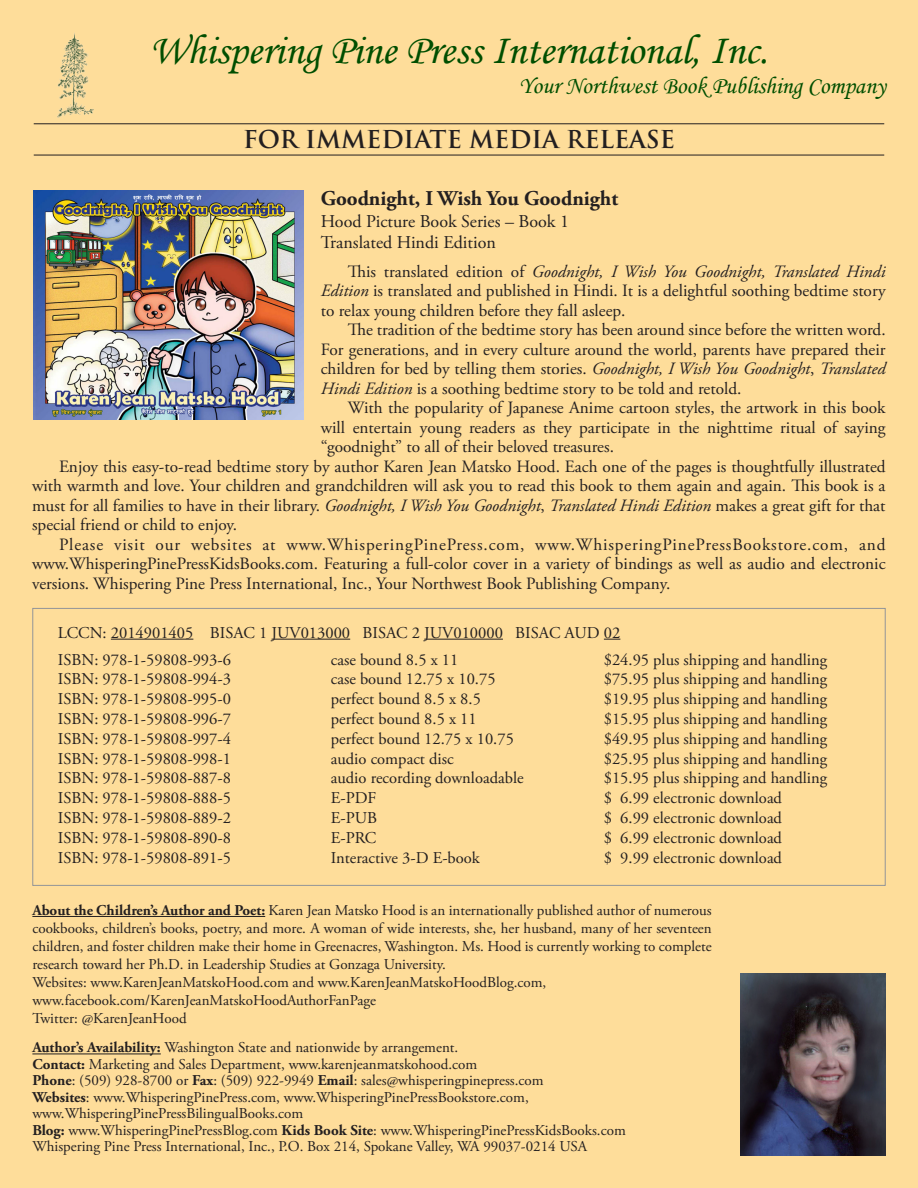
<style>
.page{position:relative;width:918px;height:1188px;background:#fedd9a}
.page>*{position:absolute;margin:0;border:0;box-sizing:border-box;transform-origin:0 0}
.t1{font:42px "Monotype Corsiva";color:#004e00}
.t2{font:24px "Monotype Corsiva";color:#004e00}
.t3{font:700 24px "Trajan Pro";color:#231f20}
.t4{font:700 21px "Adobe Garamond Pro";color:#231f20}
.t5{font:18px "Adobe Garamond Pro";color:#231f20}
.t6{font:17.25px/19.5px "Adobe Garamond Pro";color:#231f20;text-align:justify}
.t7{font:16.5px "Adobe Garamond Pro";color:#231f20}
.t8{font:15px/18px "Adobe Garamond Pro";color:#231f20}
.s1{font-style:italic}
.s2{font-weight:700}
</style>
<div class="page">
<hr style="left:111px;top:639px;width:82px;height:1px;background:#231f20">
<hr style="left:272px;top:639px;width:78px;height:1px;background:#231f20">
<hr style="left:424px;top:639px;width:79px;height:1px;background:#231f20">
<svg style="left:604px;top:639px;width:16px;height:1px"></svg>
<img style="left:57px;top:33px;width:37px;height:85px">
<img style="left:741px;top:974px;width:145px;height:182px">
<hr style="left:32px;top:916px;width:233px;height:1px;background:#231f20">
<hr style="left:32px;top:1054px;width:129px;height:1px;background:#231f20">
<hr style="left:34px;top:123px;width:850px;height:1px;background:#231f20">
<hr style="left:34px;top:155px;width:850px;height:1px;background:#231f20">
<img style="left:34px;top:191px;width:270px;height:228px">
<p class="t1" style="left:150px;top:25px;width:620px">Whispering Pine Press International, Inc.</p>
<p class="t2" style="left:519px;top:72px;width:368px">Your Northwest Book Publishing Company</p>
<p class="t3" style="left:243px;top:124px;width:433px">FOR IMMEDIATE MEDIA RELEASE</p>
<p class="t4" style="left:321px;top:186px;width:299px">Goodnight, I Wish You Goodnight</p>
<p class="t5" style="left:321px;top:210px;width:250px">Hood Picture Book Series – Book 1</p>
<p class="t5" style="left:321px;top:232px;width:177px">Translated Hindi Edition</p>
<p class="t6" style="left:321px;top:262px;width:566px;text-indent:27px">This translated edition of <span class="s1">Goodnight, I Wish You Goodnight, Translated Hindi Edition</span> is translated and published in Hindi. It is a delightful soothing bedtime story to relax young children before they fall asleep.</p>
<p class="t6" style="left:321px;top:321px;width:566px;text-indent:27px">The tradition of the bedtime story has been around since before the written word.<br>For generations, and in every culture around the world, parents have prepared their children for bed by telling them stories. <span class="s1">Goodnight, I Wish You Goodnight</span>, <span class="s1">Translated Hindi Edition</span> is a soothing bedtime story to be told and retold.</p>
<p class="t6" style="left:321px;top:399px;width:566px;text-indent:27px">With the popularity of Japanese Anime cartoon styles, the artwork in this book will entertain young readers as they participate in the nighttime ritual of saying “goodnight” to all of their beloved treasures.</p>
<p class="t6" style="left:32px;top:457px;width:855px;text-indent:27px">Enjoy this easy-to-read bedtime story by author Karen Jean Matsko Hood. Each one of the pages is thoughtfully illustrated with warmth and love. Your children and grandchildren will ask you to read this book to them again and again. This book is a must for all families to have in their library. <span class="s1">Goodnight, I Wish You Goodnight</span>, <span class="s1">Translated Hindi Edition</span> makes a great gift for that special friend or child to enjoy.</p>
<p class="t6" style="left:32px;top:535px;width:855px;text-indent:27px">Please visit our websites at www.WhisperingPinePress.com, www.WhisperingPinePressBookstore.com, and www.WhisperingPinePressKidsBooks.com. Featuring a full-color cover in a variety of bindings as well as audio and electronic versions. Whispering Pine Press International, Inc., Your Northwest Book Publishing Company.</p>
<p class="t7" style="left:58px;top:622px;width:564px">LCCN: 2014901405 BISAC 1 JUV013000 BISAC 2 JUV010000 BISAC AUD 02</p>
<p class="t7" style="left:58px;top:649px;width:175px">ISBN: 978-1-59808-993-6</p>
<p class="t7" style="left:331px;top:649px;width:129px">case bound 8.5 x 11</p>
<p class="t7" style="left:604px;top:649px;width:225px">$24.95 plus shipping and handling</p>
<p class="t7" style="left:58px;top:669px;width:175px">ISBN: 978-1-59808-994-3</p>
<p class="t7" style="left:331px;top:669px;width:166px">case bound 12.75 x 10.75</p>
<p class="t7" style="left:604px;top:669px;width:225px">$75.95 plus shipping and handling</p>
<p class="t7" style="left:58px;top:689px;width:175px">ISBN: 978-1-59808-995-0</p>
<p class="t7" style="left:331px;top:689px;width:152px">perfect bound 8.5 x 8.5</p>
<p class="t7" style="left:604px;top:689px;width:225px">$19.95 plus shipping and handling</p>
<p class="t7" style="left:58px;top:709px;width:175px">ISBN: 978-1-59808-996-7</p>
<p class="t7" style="left:331px;top:709px;width:148px">perfect bound 8.5 x 11</p>
<p class="t7" style="left:604px;top:709px;width:225px">$15.95 plus shipping and handling</p>
<p class="t7" style="left:58px;top:729px;width:175px">ISBN: 978-1-59808-997-4</p>
<p class="t7" style="left:331px;top:729px;width:185px">perfect bound 12.75 x 10.75</p>
<p class="t7" style="left:604px;top:729px;width:225px">$49.95 plus shipping and handling</p>
<p class="t7" style="left:58px;top:748px;width:175px">ISBN: 978-1-59808-998-1</p>
<p class="t7" style="left:331px;top:748px;width:124px">audio compact disc</p>
<p class="t7" style="left:604px;top:748px;width:225px">$25.95 plus shipping and handling</p>
<p class="t7" style="left:58px;top:768px;width:175px">ISBN: 978-1-59808-887-8</p>
<p class="t7" style="left:331px;top:768px;width:194px">audio recording downloadable</p>
<p class="t7" style="left:604px;top:768px;width:225px">$15.95 plus shipping and handling</p>
<p class="t7" style="left:58px;top:788px;width:175px">ISBN: 978-1-59808-888-5</p>
<p class="t7" style="left:331px;top:788px;width:47px">E-PDF</p>
<p class="t7" style="left:604px;top:788px;width:180px">$ 6.99 electronic download</p>
<p class="t7" style="left:58px;top:808px;width:175px">ISBN: 978-1-59808-889-2</p>
<p class="t7" style="left:331px;top:808px;width:48px">E-PUB</p>
<p class="t7" style="left:604px;top:808px;width:180px">$ 6.99 electronic download</p>
<p class="t7" style="left:58px;top:828px;width:175px">ISBN: 978-1-59808-890-8</p>
<p class="t7" style="left:331px;top:828px;width:47px">E-PRC</p>
<p class="t7" style="left:604px;top:828px;width:180px">$ 6.99 electronic download</p>
<p class="t7" style="left:58px;top:847px;width:175px">ISBN: 978-1-59808-891-5</p>
<p class="t7" style="left:331px;top:847px;width:151px">Interactive 3-D E-book</p>
<p class="t7" style="left:604px;top:847px;width:180px">$ 9.99 electronic download</p>
<p class="t8" style="left:32px;top:902px;width:681px;text-align:justify"><span class="s2">About the Children’s Author and Poet:</span> Karen Jean Matsko Hood is an internationally published author of numerous cookbooks, children’s books, poetry, and more. A woman of wide interests, she, her husband, many of her seventeen children, and foster children make their home in Greenacres, Washington. Ms. Hood is currently working to complete research toward her Ph.D. in Leadership Studies at Gonzaga University.</p>
<p class="t8" style="left:32px;top:974px;width:515px">Websites: www.KarenJeanMatskoHood.com and www.KarenJeanMatskoHoodBlog.com, www.facebook.com/KarenJeanMatskoHoodAuthorFanPage</p>
<p class="t8" style="left:32px;top:1010px;width:156px">Twitter: @KarenJeanHood</p>
<p class="t8" style="left:32px;top:1039px;width:427px"><span class="s2">Author’s Availability:</span> Washington State and nationwide by arrangement.</p>
<p class="t8" style="left:32px;top:1056px;width:446px"><span class="s2">Contact:</span> Marketing and Sales Department, www.karenjeanmatskohood.com</p>
<p class="t8" style="left:32px;top:1072px;width:513px"><span class="s2">Phone</span>: (509) 928-8700 or <span class="s2">Fax</span>: (509) 922-9949 <span class="s2">Email</span>: sales@whisperingpinepress.com</p>
<p class="t8" style="left:32px;top:1089px;width:498px;line-height:16.5px"><span class="s2">Websites</span>: www.WhisperingPinePress.com, www.WhisperingPinePressBookstore.com, www.WhisperingPinePressBilingualBooks.com</p>
<p class="t8" style="left:32px;top:1122px;width:595px"><span class="s2">Blog:</span> www.WhisperingPinePressBlog.com <span class="s2">Kids Book Site</span>: www.WhisperingPinePressKidsBooks.com</p>
<p class="t8" style="left:32px;top:1138px;width:556px">Whispering Pine Press International, Inc., P.O. Box 214, Spokane Valley, WA 99037-0214 USA</p>
</div>
